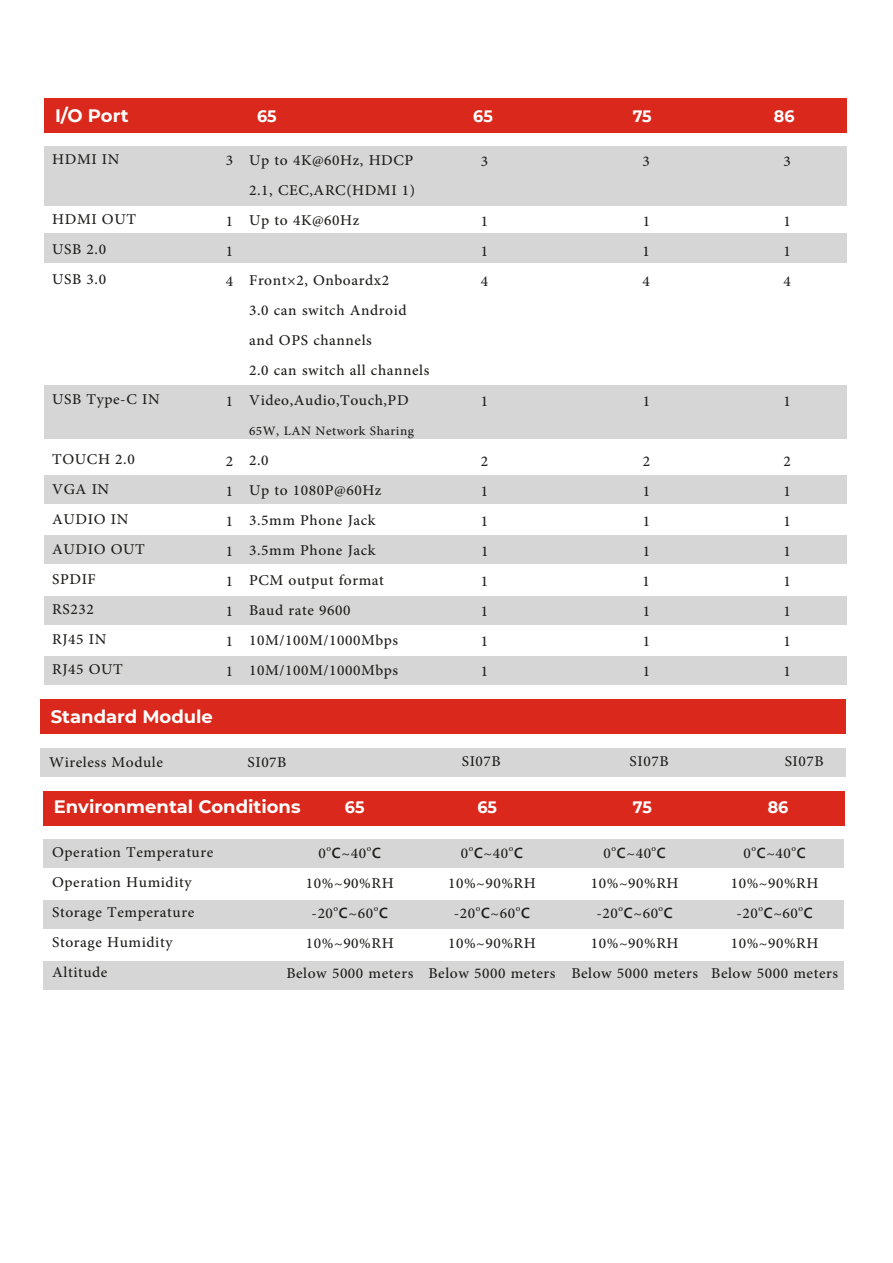
<style>
.page{position:relative;width:893px;height:1263px;background:#fff}
.page>*{position:absolute;margin:0;border:0;box-sizing:border-box;transform-origin:0 0}
.t1{font:21px/30px "Adobe Arabic";letter-spacing:.025em;color:#1d1d1b;text-align:justify}
.t2{font:700 18px "Montserrat";color:#fff}
.t3{font:18px "Adobe Arabic";letter-spacing:.025em;color:#1d1d1b}
.t4{font:700 16.5px "Montserrat";color:#fff;scale:.96 1}
.s1{font-family:"Myriad Pro"}
</style>
<div class="page">
<div style="left:44px;top:98px;width:803px;height:34px;background:#da291c"></div>
<div style="left:44px;top:146px;width:803px;height:60px;background:#d6d6d6"></div>
<div style="left:44px;top:234px;width:803px;height:29px;background:#d6d6d6"></div>
<div style="left:44px;top:385px;width:803px;height:54px;background:#d6d6d6"></div>
<div style="left:44px;top:475px;width:803px;height:29px;background:#d6d6d6"></div>
<div style="left:44px;top:535px;width:803px;height:29px;background:#d6d6d6"></div>
<div style="left:44px;top:596px;width:803px;height:29px;background:#d6d6d6"></div>
<div style="left:44px;top:656px;width:803px;height:29px;background:#d6d6d6"></div>
<div style="left:40px;top:699px;width:805px;height:35px;background:#da291c"></div>
<div style="left:40px;top:748px;width:805px;height:28px;background:#d6d6d6"></div>
<div style="left:43px;top:791px;width:801px;height:35px;background:#da291c"></div>
<div style="left:43px;top:839px;width:800px;height:29px;background:#d6d6d6"></div>
<div style="left:43px;top:900px;width:800px;height:29px;background:#d6d6d6"></div>
<div style="left:43px;top:961px;width:800px;height:29px;background:#d6d6d6"></div>
<p class="t2" style="left:55px;top:103px;width:75px">I/O Port</p>
<p class="t4" style="left:257px;top:104px;width:22px">65</p>
<p class="t4" style="left:473px;top:104px;width:22px">65</p>
<p class="t4" style="left:633px;top:105px;width:21px">75</p>
<p class="t4" style="left:774px;top:105px;width:23px">86</p>
<p class="t1" style="left:52px;top:142px;width:69px">HDMI IN</p>
<p class="t1" style="left:52px;top:202px;width:85px;text-align:left">HDMI OUT<br>USB 2.0<br>USB 3.0</p>
<p class="t1" style="left:52px;top:382px;width:109px">USB Type-C IN</p>
<p class="t1" style="left:52px;top:442px;width:94px;text-align:left">TOUCH 2.0<br>VGA IN<br>AUDIO IN<br>AUDIO OUT<br>SPDIF<br>RS232<br>RJ45 IN<br>RJ45 OUT</p>
<p class="t1" style="left:226px;top:143px;width:9px">3</p>
<p class="t1" style="left:226px;top:203px;width:9px">1<br>1<br>4</p>
<p class="t1" style="left:226px;top:383px;width:9px">1</p>
<p class="t1" style="left:226px;top:443px;width:9px">2<br>1<br>1<br>1<br>1<br>1<br>1<br>1</p>
<p class="t1" style="left:249px;top:143px;width:167px">Up to 4K@60Hz, HDCP 2.1, CEC,ARC(HDMI 1)<br>Up to 4K@60Hz</p>
<p class="t1" style="left:249px;top:263px;width:182px;text-align:left">Front×2, Onboardx2<br>3.0 can switch Android and OPS channels<br>2.0 can switch all channels<br>Video,Audio,Touch,PD</p>
<p class="t3" style="left:249px;top:418px;width:166px">65W, LAN Network Sharing</p>
<p class="t1" style="left:249px;top:442px;width:151px;text-align:left">2.0<br>Up to 1080P@60Hz<br>3.5mm Phone Jack<br>3.5mm Phone Jack<br>PCM output format<br>Baud rate 9600<br>10M/100M/1000Mbps<br>10M/100M/1000Mbps</p>
<p class="t1" style="left:481px;top:143px;width:9px">3</p>
<p class="t1" style="left:481px;top:203px;width:9px">1<br>1<br>4</p>
<p class="t1" style="left:481px;top:383px;width:9px">1</p>
<p class="t1" style="left:481px;top:443px;width:9px">2<br>1<br>1<br>1<br>1<br>1<br>1<br>1</p>
<p class="t1" style="left:643px;top:143px;width:9px">3</p>
<p class="t1" style="left:783px;top:143px;width:9px">3</p>
<p class="t1" style="left:643px;top:203px;width:9px">1<br>1<br>4</p>
<p class="t1" style="left:783px;top:203px;width:9px">1<br>1<br>4</p>
<p class="t1" style="left:643px;top:383px;width:9px">1</p>
<p class="t1" style="left:783px;top:383px;width:9px">1</p>
<p class="t1" style="left:643px;top:443px;width:9px">2<br>1<br>1<br>1<br>1<br>1<br>1<br>1</p>
<p class="t1" style="left:783px;top:443px;width:9px">2<br>1<br>1<br>1<br>1<br>1<br>1<br>1</p>
<p class="t2" style="left:51px;top:704px;width:164px">Standard Module</p>
<p class="t1" style="left:49px;top:744px;width:115px">Wireless Module</p>
<p class="t1" style="left:247px;top:744px;width:41px">SI07B</p>
<p class="t1" style="left:462px;top:744px;width:40px">SI07B</p>
<p class="t1" style="left:630px;top:744px;width:40px">SI07B</p>
<p class="t1" style="left:785px;top:744px;width:40px">SI07B</p>
<p class="t2" style="left:54px;top:794px;width:248px">Environmental Conditions</p>
<p class="t1" style="left:52px;top:834px;width:163px;text-align:left">Operation Temperature<br>Operation Humidity<br>Storage Temperature<br>Storage Humidity<br>Altitude</p>
<p class="t1" style="left:429px;top:836px;width:128px;text-align:center">0<sup>o</sup><span class="s1">c</span>~40<sup>o</sup><span class="s1">c<br></span>10%~90%RH -20<sup>o</sup><span class="s1">c</span>~60<sup>o</sup><span class="s1">c<br></span>10%~90%RH<br>Below 5000 meters</p>
<p class="t1" style="left:571px;top:836px;width:128px;text-align:center">0<sup>o</sup><span class="s1">c</span>~40<sup>o</sup><span class="s1">c<br></span>10%~90%RH -20<sup>o</sup><span class="s1">c</span>~60<sup>o</sup><span class="s1">c<br></span>10%~90%RH<br>Below 5000 meters</p>
<p class="t1" style="left:711px;top:836px;width:128px;text-align:center">0<sup>o</sup><span class="s1">c</span>~40<sup>o</sup><span class="s1">c<br></span>10%~90%RH -20<sup>o</sup><span class="s1">c</span>~60<sup>o</sup><span class="s1">c<br></span>10%~90%RH<br>Below 5000 meters</p>
<p class="t4" style="left:345px;top:795px;width:22px">65</p>
<p class="t4" style="left:477px;top:795px;width:22px">65</p>
<p class="t4" style="left:633px;top:796px;width:21px">75</p>
<p class="t4" style="left:768px;top:796px;width:23px">86</p>
<p class="t1" style="left:286px;top:836px;width:128px;text-align:center">0<sup>o</sup><span class="s1">c</span>~40<sup>o</sup><span class="s1">c<br></span>10%~90%RH -20<sup>o</sup><span class="s1">c</span>~60<sup>o</sup><span class="s1">c<br></span>10%~90%RH<br>Below 5000 meters</p>
</div>
